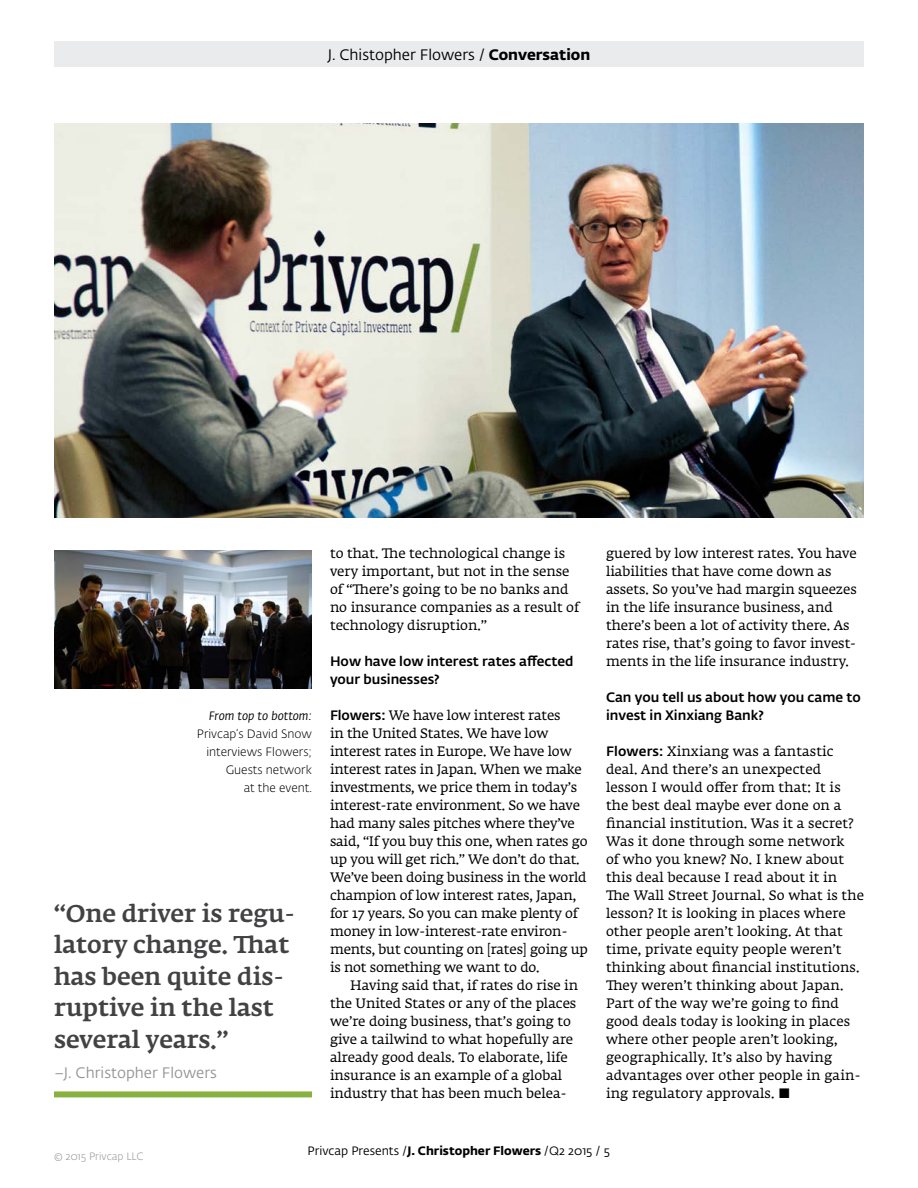
<style>
.page{position:relative;width:918px;height:1188px;background:#fff}
.page>*{position:absolute;margin:0;border:0;box-sizing:border-box;transform-origin:0 0}
.t1{font:500 24px/31.5px "Fedra Serif A Std";color:#424143}
.t2{font:15px "Fedra Sans Alt Pro";color:#000}
.t3{font:15px "Fedra Sans Alt Pro";color:#939598}
.t4{font:13.5px/18px "Fedra Serif A Std";color:#000}
.t5{font:500 13.5px/18px "Fedra Sans Alt Pro";color:#000}
.t6{font:300 12px/18px "Fedra Sans Alt Pro";color:#000;text-align:right}
.t7{font:12px "Fedra Sans Alt Pro";color:#000}
.t8{font:italic 12px "Fedra Sans Alt Pro";color:#000}
.t9{font:300 10.5px "Fedra Sans Alt Pro";color:#939598}
.s1{font-weight:700}
.s2{font-family:"Fedra Sans Alt Pro";font-weight:500}
</style>
<div class="page">
<div style="left:54px;top:41px;width:810px;height:26px;background:#eaebec"></div>
<img style="left:54px;top:123px;width:810px;height:395px">
<div style="left:54px;top:1091px;width:258px;height:6px;background:#89b13f"></div>
<img style="left:54px;top:551px;width:258px;height:137px">
<p class="t2" style="left:328px;top:44px;width:264px">J. Chistopher Flowers / <span class="s1">Conversation</span></p>
<p class="t8" style="left:209px;top:707px;width:105px">From top to bottom:</p>
<p class="t6" style="left:197px;top:725px;width:117px">Privcap’s David Snow interviews Flowers;<br>Guests network<br>at the event.</p>
<h1 class="t1" style="left:54px;top:900px;width:242px">“One driver is regu&shy;latory change. That has been quite dis&shy;ruptive in the last several years.”</h1>
<p class="t3" style="left:54px;top:1062px;width:164px">–J. Christopher Flowers</p>
<p class="t4" style="left:330px;top:545px;width:251px">to that. The technological change is very important, but not in the sense of “There’s going to be no banks and no insurance companies as a result of technology disruption.”</p>
<p class="t5" style="left:330px;top:651px;width:245px">How have low interest rates affected your businesses?</p>
<p class="t4" style="left:330px;top:707px;width:259px"><span class="s2">Flowers:</span> We have low interest rates<br>in the United States. We have low interest rates in Europe. We have low interest rates in Japan. When we make investments, we price them in today’s interest-rate environment. So we have had many sales pitches where they’ve said, “If you buy this one, when rates go up you will get rich.” We don’t do that.<br>We’ve been doing business in the world champion of low interest rates, Japan, for 17 years. So you can make plenty of money in low-interest-rate environ&shy;ments, but counting on [rates] going up is not something we want to do.</p>
<p class="t4" style="left:330px;top:977px;width:250px;text-indent:20px">Having said that, if rates do rise in the United States or any of the places we’re doing business, that’s going to give a tailwind to what hopefully are already good deals. To elaborate, life insurance is an example of a global industry that has been much belea-</p>
<p class="t4" style="left:606px;top:545px;width:252px">guered by low interest rates. You have liabilities that have come down as assets. So you’ve had margin squeezes in the life insurance business, and there’s been a lot of activity there. As rates rise, that’s going to favor invest&shy;ments in the life insurance industry.</p>
<p class="t5" style="left:606px;top:687px;width:256px">Can you tell us about how you came to invest in Xinxiang Bank?</p>
<p class="t4" style="left:606px;top:743px;width:259px"><span class="s2">Flowers:</span> Xinxiang was a fantastic deal. And there’s an unexpected lesson I would offer from that: It is the best deal maybe ever done on a financial institution. Was it a secret?<br>Was it done through some network<br>of who you knew? No. I knew about this deal because I read about it in The Wall Street Journal. So what is the lesson? It is looking in places where other people aren’t looking. At that time, private equity people weren’t thinking about financial institutions.<br>They weren’t thinking about Japan.<br>Part of the way we’re going to find good deals today is looking in places where other people aren’t looking, geographically. It’s also by having advantages over other people in gain&shy;ing regulatory approvals. ■</p>
<p class="t9" style="left:54px;top:1149px;width:91px">© 2015 Privcap LLC</p>
<p class="t7" style="left:308px;top:1142px;width:304px">Privcap Presents /<span class="s1">J. Christopher Flowers</span> /Q2 2015 / 5</p>
</div>
